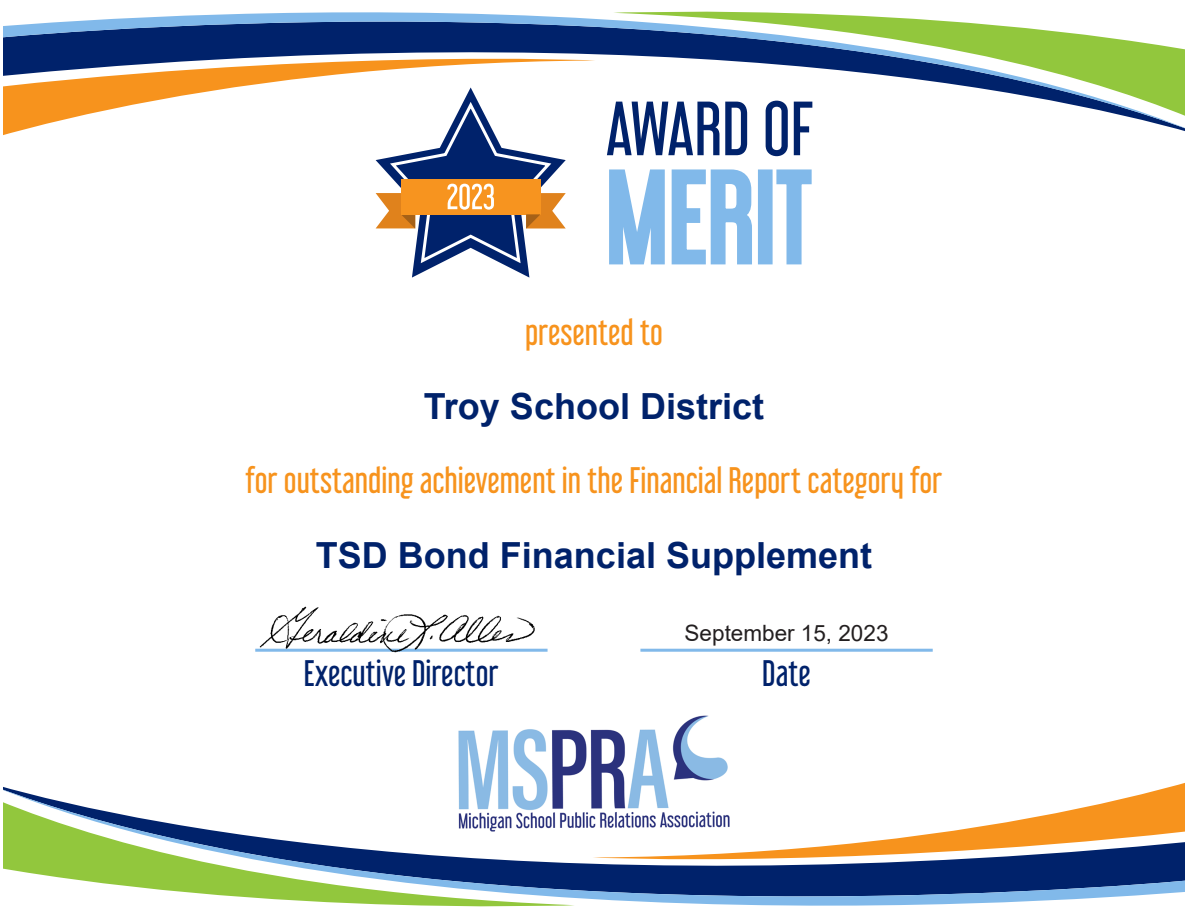
<style>
.page{position:relative;width:1188px;height:918px;background:#fff}
.page>*{position:absolute;margin:0;border:0;box-sizing:border-box;transform-origin:0 0}
.t1{font:700 36px "Arial";color:#00226b}
.t2{font:33px "Libel Suit Rg";color:#f7931d}
.t3{font:33px "Libel Suit Rg";color:#00226b}
.t4{font:22.5px "Arial";color:#231f20}
</style>
<div class="page">
<svg style="left:766px;top:140px;width:22px;height:16px"></svg>
<svg style="left:794px;top:140px;width:7px;height:15px"></svg>
<svg style="left:607px;top:140px;width:145px;height:125px"></svg>
<div style="left:758px;top:169px;width:15px;height:95px;background:#81b9ea;border:4px solid #81b9ea"></div>
<svg style="left:776px;top:169px;width:36px;height:96px"></svg>
<svg style="left:376px;top:144px;width:190px;height:134px"></svg>
<img style="left:458px;top:715px;width:270px;height:63px">
<svg style="left:4px;top:131px;width:806px;height:9px"></svg>
<svg style="left:4px;top:11px;width:1180px;height:120px"></svg>
<svg style="left:593px;top:774px;width:135px;height:4px"></svg>
<svg style="left:458px;top:778px;width:726px;height:9px"></svg>
<svg style="left:4px;top:787px;width:1180px;height:120px"></svg>
<hr style="left:640px;top:649px;width:293px;height:3px;background:#81b9ea">
<img style="left:255px;top:606px;width:293px;height:47px">
<p class="t2" style="left:525px;top:305px;width:139px">presented to</p>
<p class="t1" style="left:424px;top:381px;width:342px">Troy School District</p>
<p class="t2" style="left:246px;top:454px;width:698px">for outstanding achievement in the Financial Report category for</p>
<p class="t1" style="left:316px;top:530px;width:558px">TSD Bond Financial Supplement</p>
<p class="t4" style="left:685px;top:617px;width:205px">September 15, 2023</p>
<p class="t3" style="left:304px;top:646px;width:196px">Executive Director</p>
<p class="t3" style="left:762px;top:646px;width:50px">Date</p>
</div>
